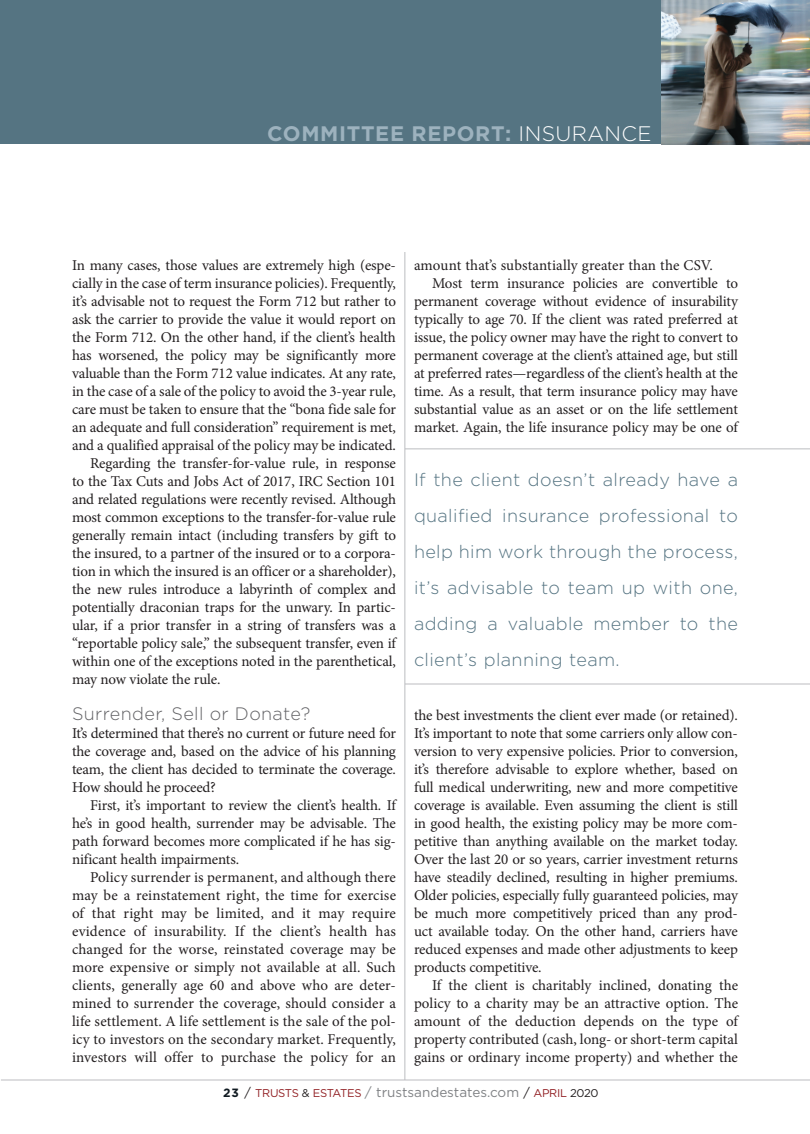
<style>
.page{position:relative;width:810px;height:1134px;background:#fff}
.page>*{position:absolute;margin:0;border:0;box-sizing:border-box;transform-origin:0 0}
.t1{font:700 21px "Gotham";letter-spacing:.03em;color:#9db2be}
.BODY__NO_INDENT{font:300 18px/36px "Gotham";letter-spacing:.02em;color:#557482;text-align:justify}
.Subhead{font:300 18px "Gotham";letter-spacing:.02em;color:#636366}
.BODY__Minion{font:15px/18px "Minion Pro";letter-spacing:-.01em;color:#231f20;text-align:justify}
.BODY__NO_INDENT-2{font:15px/18px "Minion Pro";letter-spacing:-.015em;color:#231f20;text-align:justify}
.t2{font:13.5px "Gotham";color:#808285}
.s1{font-weight:300;color:#fff}
.s2{font-weight:700;font-size:12px;color:#101a21}
.s3{font-size:12.75px;color:#231f20}
.s4{font-size:11.25px;color:#911f23}
.s5{font-size:11.25px;color:#231f20}
</style>
<div class="page">
<hr style="left:1px;top:1080px;width:809px;height:1px;background:#bcbdc0">
<hr style="left:405px;top:252px;width:1px;height:828px;background:#bcbdc0">
<div style="left:0;top:0;width:810px;height:144px;background:#557482"></div>
<img style="left:661px;top:0;width:149px;height:144px">
<hr style="left:405px;top:684px;width:405px;height:1px;background:#bcbdc0">
<hr style="left:405px;top:448px;width:405px;height:1px;background:#bcbdc0">
<p class="t1" style="left:267px;top:120px;width:386px">COMMITTEE REPORT: <span class="s1">INSURANCE</span></p>
<p class="BODY__Minion" style="left:72px;top:256px;width:325px">In many cases, those values are extremely high (espe&shy;cially in the case of term insurance policies). Frequently, it’s advisable not to request the Form 712 but rather to ask the carrier to provide the value it would report on the Form 712. On the other hand, if the client’s health has worsened, the policy may be significantly more valuable than the Form 712 value indicates. At any rate, in the case of a sale of the policy to avoid the 3-year rule, care must be taken to ensure that the “bona fide sale for an adequate and full consideration” requirement is met, and a qualified appraisal of the policy may be indicated.</p>
<p class="BODY__Minion" style="left:72px;top:454px;width:325px;text-indent:18px">Regarding the transfer-for-value rule, in response to the Tax Cuts and Jobs Act of 2017, IRC Section 101 and related regulations were recently revised. Although most common exceptions to the transfer-for-value rule generally remain intact (including transfers by gift to the insured, to a partner of the insured or to a corpora&shy;tion in which the insured is an officer or a shareholder), the new rules introduce a labyrinth of complex and potentially draconian traps for the unwary. In partic&shy;ular, if a prior transfer in a string of transfers was a “reportable policy sale,” the subsequent transfer, even if within one of the exceptions noted in the parenthetical, may now violate the rule.</p>
<p class="Subhead" style="left:72px;top:702px;width:240px">Surrender, Sell or Donate?</p>
<p class="BODY__NO_INDENT-2" style="left:72px;top:724px;width:325px">It’s determined that there’s no current or future need for the coverage and, based on the advice of his planning team, the client has decided to terminate the coverage.<br>How should he proceed?</p>
<p class="BODY__Minion" style="left:72px;top:796px;width:325px;text-indent:18px">First, it’s important to review the client’s health. If he’s in good health, surrender may be advisable. The path forward becomes more complicated if he has sig&shy;nificant health impairments.</p>
<p class="BODY__Minion" style="left:72px;top:868px;width:326px;text-indent:18px">Policy surrender is permanent, and although there may be a reinstatement right, the time for exercise of that right may be limited, and it may require evidence of insurability. If the client’s health has changed for the worse, reinstated coverage may be more expensive or simply not available at all. Such clients, generally age 60 and above who are deter&shy;mined to surrender the coverage, should consider a life settlement. A life settlement is the sale of the pol&shy;icy to investors on the secondary market. Frequently, investors will offer to purchase the policy for an</p>
<p class="BODY__Minion" style="left:414px;top:256px;width:300px">amount that’s substantially greater than the CSV.</p>
<p class="BODY__Minion" style="left:414px;top:274px;width:326px;text-indent:18px">Most term insurance policies are convertible to permanent coverage without evidence of insurability typically to age 70. If the client was rated preferred at issue, the policy owner may have the right to convert to permanent coverage at the client’s attained age, but still at preferred rates—regardless of the client’s health at the time. As a result, that term insurance policy may have substantial value as an asset or on the life settlement market. Again, the life insurance policy may be one of</p>
<p class="BODY__NO_INDENT" style="left:414px;top:461px;width:326px">If the client doesn’t already have a qualified insurance professional to help him work through the process, it’s advisable to team up with one, adding a valuable member to the client’s planning team.</p>
<p class="BODY__Minion" style="left:414px;top:706px;width:326px">the best investments the client ever made (or retained).<br>It’s important to note that some carriers only allow con&shy;version to very expensive policies. Prior to conversion, it’s therefore advisable to explore whether, based on full medical underwriting, new and more competitive coverage is available. Even assuming the client is still in good health, the existing policy may be more com&shy;petitive than anything available on the market today.<br>Over the last 20 or so years, carrier investment returns have steadily declined, resulting in higher premiums.<br>Older policies, especially fully guaranteed policies, may be much more competitively priced than any prod&shy;uct available today. On the other hand, carriers have reduced expenses and made other adjustments to keep products competitive.</p>
<p class="BODY__Minion" style="left:414px;top:976px;width:326px;text-indent:18px">If the client is charitably inclined, donating the policy to a charity may be an attractive option. The amount of the deduction depends on the type of property contributed (cash, long- or short-term capital gains or ordinary income property) and whether the</p>
<p class="t2" style="left:223px;top:1084px;width:377px"><span class="s2">23</span> <span class="s3">/</span> <span class="s4">TRUSTS</span> <span class="s5">&amp;</span> <span class="s4">ESTATES</span> / trustsandestates.com <span class="s3">/</span> <span class="s4">APRIL</span> <span class="s5">2020</span></p>
</div>
